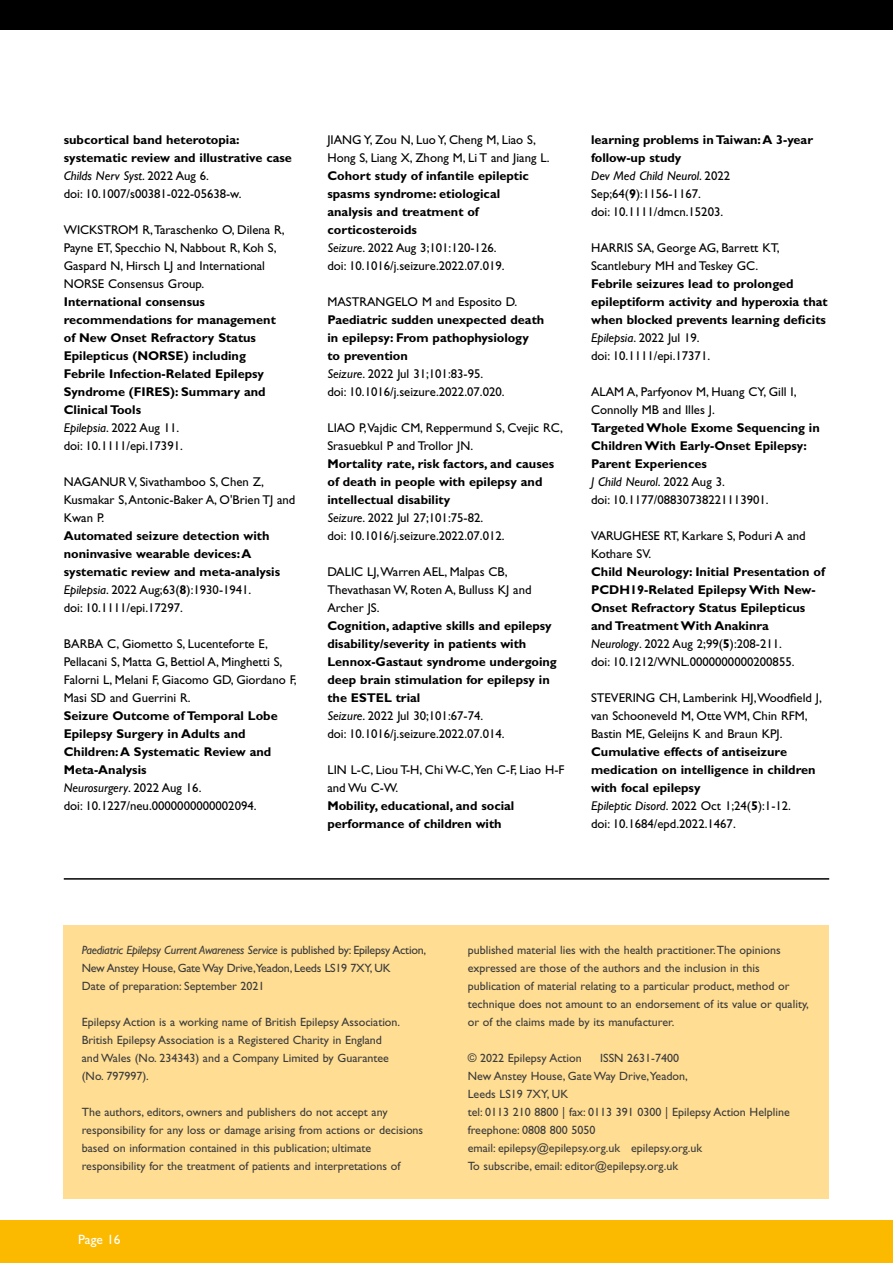
<style>
.page{position:relative;width:893px;height:1263px;background:#fff}
.page>*{position:absolute;margin:0;border:0;box-sizing:border-box;transform-origin:0 0}
.t1{font:13.5px "Gill Sans Std";color:#fff}
.t2{font:700 12.75px/18px "Gill Sans Std";color:#000}
.t3{font:12.75px/18px "Gill Sans Std";color:#000}
.t4{font:12px/18px "Gill Sans Std";color:#3c3c3b}
.t5{font:12px/18px "Gill Sans Std";letter-spacing:-.02em;color:#3c3c3b}
.s1{font-weight:400;font-style:italic}
.s2{font-weight:400}
.s3{font-style:italic}
</style>
<div class="page">
<div style="left:0;top:0;width:893px;height:30px;background:#000"></div>
<div style="left:0;top:1220px;width:893px;height:43px;background:#fbba00"></div>
<div style="left:64px;top:926px;width:765px;height:273px;background:#ffdd93"></div>
<hr style="left:64px;top:878px;width:765px;height:2px;background:#000">
<p class="t2" style="left:64px;top:131px;width:230px">subcortical band heterotopia: systematic review and illustrative case <span class="s1">Childs Nerv Syst</span><span class="s2">. 2022 Aug 6.<br>doi: 10.1007/s00381-022-05638-w.</span></p>
<p class="t3" style="left:64px;top:221px;width:222px">WICKSTROM R, Taraschenko O, Dilena R, Payne ET, Specchio N, Nabbout R, Koh S, Gaspard N, Hirsch LJ and International NORSE Consensus Group.</p>
<p class="t2" style="left:64px;top:293px;width:214px">International consensus recommendations for management of New Onset Refractory Status<br>Epilepticus (NORSE) including<br>Febrile Infection-Related Epilepsy<br>Syndrome (FIRES): Summary and<br>Clinical Tools<br><span class="s1">Epilepsia</span><span class="s2">. 2022 Aug 11.<br>doi: 10.1111/epi.17391.</span></p>
<p class="t3" style="left:64px;top:473px;width:233px">NAGANUR V, Sivathamboo S, Chen Z,<br>Kusmakar S, Antonic-Baker A, O'Brien TJ and<br>Kwan P.</p>
<p class="t2" style="left:64px;top:527px;width:218px">Automated seizure detection with noninvasive wearable devices: A systematic review and meta-analysis <span class="s1">Epilepsia</span><span class="s2">. 2022 Aug;63(</span>8<span class="s2">):1930-1941.<br>doi: 10.1111/epi.17297.</span></p>
<p class="t3" style="left:64px;top:635px;width:234px">BARBA C, Giometto S, Lucenteforte E, Pellacani S, Matta G, Bettiol A, Minghetti S, Falorni L, Melani F, Giacomo GD, Giordano F, Masi SD and Guerrini R.</p>
<p class="t2" style="left:64px;top:707px;width:215px">Seizure Outcome of Temporal Lobe<br>Epilepsy Surgery in Adults and<br>Children: A Systematic Review and<br>Meta-Analysis<br><span class="s1">Neurosurgery</span><span class="s2">. 2022 Aug 16.<br>doi: 10.1227/neu.0000000000002094.</span></p>
<p class="t3" style="left:327px;top:131px;width:224px">JIANG Y, Zou N, Luo Y, Cheng M, Liao S,<br>Hong S, Liang X, Zhong M, Li T and Jiang L.</p>
<p class="t2" style="left:327px;top:167px;width:203px">Cohort study of infantile epileptic spasms syndrome: etiological analysis and treatment of corticosteroids<br><span class="s1">Seizure</span><span class="s2">. 2022 Aug 3;101:120-126.<br>doi: 10.1016/j.seizure.2022.07.019.</span></p>
<p class="t3" style="left:327px;top:293px;width:191px">MASTRANGELO M and Esposito D.</p>
<p class="t2" style="left:327px;top:311px;width:218px">Paediatric sudden unexpected death in epilepsy: From pathophysiology to prevention<br><span class="s1">Seizure</span><span class="s2">. 2022 Jul 31;101:83-95.<br>doi: 10.1016/j.seizure.2022.07.020.</span></p>
<p class="t3" style="left:327px;top:419px;width:237px">LIAO P,Vajdic CM, Reppermund S, Cvejic RC,<br>Srasuebkul P and Trollor JN.</p>
<p class="t2" style="left:327px;top:455px;width:228px">Mortality rate, risk factors, and causes of death in people with epilepsy and intellectual disability<br><span class="s1">Seizure</span><span class="s2">. 2022 Jul 27;101:75-82.<br>doi: 10.1016/j.seizure.2022.07.012.</span></p>
<p class="t3" style="left:327px;top:563px;width:206px">DALIC LJ, Warren AEL, Malpas CB,<br>Thevathasan W, Roten A, Bulluss KJ and<br>Archer JS.</p>
<p class="t2" style="left:327px;top:617px;width:231px">Cognition, adaptive skills and epilepsy disability/severity in patients with Lennox-Gastaut syndrome undergoing deep brain stimulation for epilepsy in the ESTEL trial<br><span class="s1">Seizure</span><span class="s2">. 2022 Jul 30;101:67-74.<br>doi: 10.1016/j.seizure.2022.07.014.</span></p>
<p class="t3" style="left:327px;top:761px;width:239px">LIN L-C, Liou T-H, Chi W-C,Yen C-F, Liao H-F and Wu C-W.</p>
<p class="t2" style="left:327px;top:797px;width:189px">Mobility, educational, and social performance of children with</p>
<p class="t2" style="left:591px;top:131px;width:224px">learning problems in Taiwan: A 3-year follow-up study<br><span class="s1">Dev Med Child Neurol</span><span class="s2">. 2022<br>Sep;64(</span>9<span class="s2">):1156-1167.<br>doi: 10.1111/dmcn.15203.</span></p>
<p class="t3" style="left:591px;top:239px;width:190px">HARRIS SA, George AG, Barrett KT,<br>Scantlebury MH and Teskey GC.</p>
<p class="t2" style="left:591px;top:275px;width:238px">Febrile seizures lead to prolonged epileptiform activity and hyperoxia that when blocked prevents learning deficits <span class="s1">Epilepsia</span><span class="s2">. 2022 Jul 19.<br>doi: 10.1111/epi.17371.</span></p>
<p class="t3" style="left:591px;top:383px;width:207px">ALAM A, Parfyonov M, Huang CY, Gill I,<br>Connolly MB and Illes J.</p>
<p class="t2" style="left:591px;top:419px;width:230px">Targeted Whole Exome Sequencing in<br>Children With Early-Onset Epilepsy:<br>Parent Experiences<br><span class="s1">J Child Neurol</span><span class="s2">. 2022 Aug 3.<br>doi: 10.1177/08830738221113901.</span></p>
<p class="t3" style="left:591px;top:527px;width:216px">VARUGHESE RT, Karkare S, Poduri A and<br>Kothare SV.</p>
<p class="t2" style="left:591px;top:563px;width:235px">Child Neurology: Initial Presentation of PCDH19-Related Epilepsy With New-Onset Refractory Status Epilepticus and Treatment With Anakinra<br><span class="s1">Neurology</span><span class="s2">. 2022 Aug 2;99(</span>5<span class="s2">):208-211.<br>doi: 10.1212/WNL.0000000000200855.</span></p>
<p class="t3" style="left:591px;top:689px;width:232px">STEVERING CH, Lamberink HJ, Woodfield J, van Schooneveld M, Otte WM, Chin RFM,<br>Bastin ME, Geleijns K and Braun KPJ.</p>
<p class="t2" style="left:591px;top:743px;width:226px">Cumulative effects of antiseizure medication on intelligence in children with focal epilepsy<br><span class="s1">Epileptic Disord</span><span class="s2">. 2022 Oct 1;24(</span>5<span class="s2">):1-12.<br>doi: 10.1684/epd.2022.1467.</span></p>
<p class="t5" style="left:82px;top:941px;width:346px"><span class="s3">Paediatric Epilepsy Current Awareness Service</span> is published by: Epilepsy Action,<br>New Anstey House, Gate Way Drive,Yeadon, Leeds LS19 7XY, UK<br>Date of preparation: September 2021</p>
<p class="t4" style="left:82px;top:1013px;width:320px">Epilepsy Action is a working name of British Epilepsy Association.<br>British Epilepsy Association is a Registered Charity in England and Wales (No. 234343) and a Company Limited by Guarantee (No. 797997).</p>
<p class="t4" style="left:82px;top:1103px;width:343px">The authors, editors, owners and publishers do not accept any responsibility for any loss or damage arising from actions or decisions based on information contained in this publication; ultimate responsibility for the treatment of patients and interpretations of</p>
<p class="t1" style="left:78px;top:1231px;width:44px">Page 16</p>
<p class="t4" style="left:468px;top:941px;width:343px">published material lies with the health practitioner. The opinions expressed are those of the authors and the inclusion in this publication of material relating to a particular product, method or technique does not amount to an endorsement of its value or quality, or of the claims made by its manufacturer.</p>
<p class="t4" style="left:468px;top:1049px;width:116px">© 2022 Epilepsy Action</p>
<p class="t4" style="left:468px;top:1049px;width:323px;text-indent:132px">ISSN 2631-7400<br>New Anstey House, Gate Way Drive,Yeadon,<br>Leeds LS19 7XY, UK<br>tel: 0113 210 8800 | fax: 0113 391 0300 | Epilepsy Action Helpline freephone: 0808 800 5050<br>email: epilepsy@epilepsy.org.uk epilepsy.org.uk<br>To subscribe, email: editor@epilepsy.org.uk</p>
</div>
